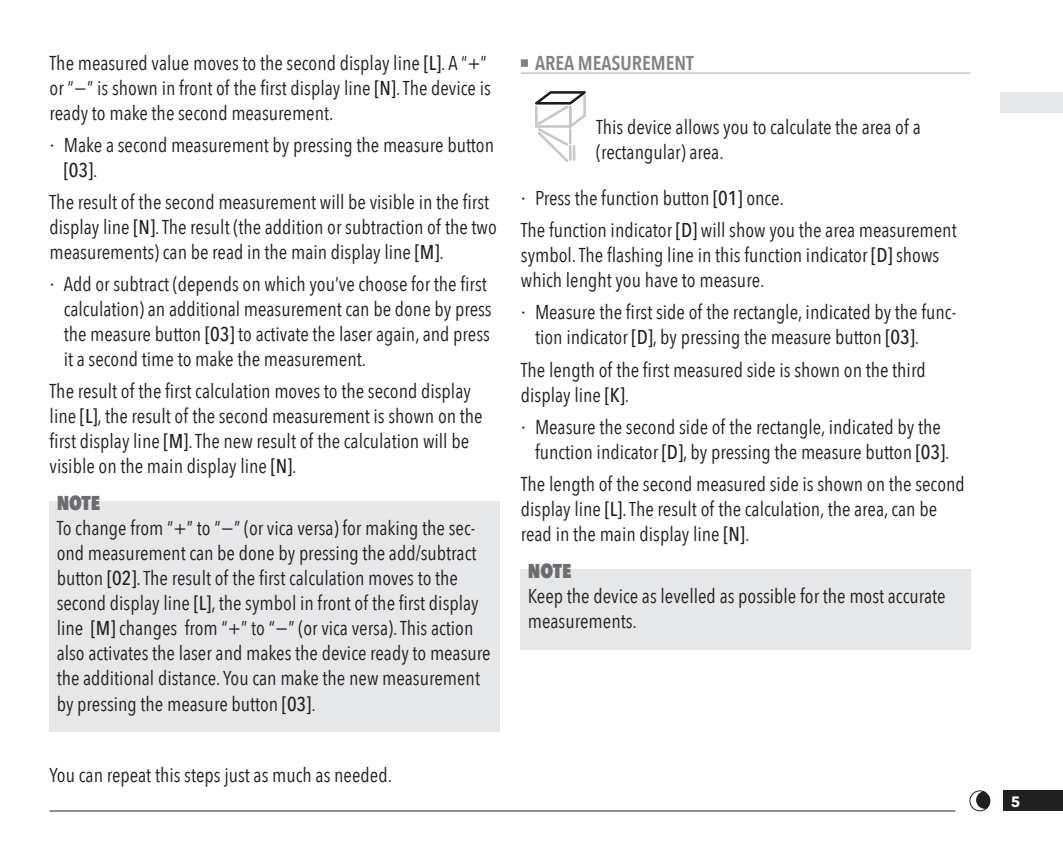
<style>
.page{position:relative;width:1063px;height:851px;background:#fff}
.page>*{position:absolute;margin:0;border:0;box-sizing:border-box;transform-origin:0 0}
.TEKST_-_NOTE_IMPORTA{font:20px/25px "Avenir Next Condensed";color:#231f20}
.TEKST{font:20px/25px "Avenir Next Condensed";color:#231f20}
.TITLE_-_NIV2{font:600 20px "Avenir Next Condensed";color:#808285}
.TITLE_-_NOTE_IMPORTA{font:800 20px "Avenir Next Condensed";color:#6c6d70}
.t1{font:700 15px "Avenir Next";color:#fff}
.s1{font-weight:500}
.s2{font-family:"Avenir Next"}
</style>
<div class="page">
<div style="left:1004px;top:790px;width:59px;height:20px;background:#231f20"></div>
<hr style="left:50px;top:810px;width:905px;height:1px;background:#231f20">
<div style="left:1001px;top:92px;width:62px;height:21px;background:#e6e7e9"></div>
<svg style="left:969px;top:790px;width:21px;height:21px"></svg>
<div style="left:50px;top:501px;width:450px;height:230px;background:#e6e7e9"></div>
<div style="left:521px;top:59px;width:7px;height:8px;background:#808285"></div>
<hr style="left:521px;top:72px;width:450px;height:2px;background:#bcbdc0">
<div style="left:521px;top:568px;width:450px;height:81px;background:#e6e7e9"></div>
<svg style="left:535px;top:91px;width:51px;height:71px"></svg>
<p class="TEKST" style="left:50px;top:49px;width:443px">The measured value moves to the second display line <span class="s1">[L]</span>. A “+” or “−” is shown in front of the first display line <span class="s1">[N]</span>. The device is ready to make the second measurement.</p>
<p class="TEKST_-_NOTE_IMPORTA" style="left:64px;top:131px;width:432px;text-indent:-14px"><span class="s2">·</span> Make a second measurement by pressing the measure button <span class="s1">[03]</span>.</p>
<p class="TEKST" style="left:50px;top:188px;width:449px">The result of the second measurement will be visible in the first display line <span class="s1">[N]</span>. The result (the addition or subtraction of the two measurements) can be read in the main display line <span class="s1">[M]</span>.</p>
<p class="TEKST_-_NOTE_IMPORTA" style="left:64px;top:270px;width:429px;text-indent:-14px"><span class="s2">·</span> Add or subtract (depends on which you’ve choose for the first calculation) an additional measurement can be done by press the measure button <span class="s1">[03]</span> to activate the laser again, and press it a second time to make the measurement.</p>
<p class="TEKST" style="left:50px;top:378px;width:435px">The result of the first calculation moves to the second display line <span class="s1">[L]</span>, the result of the second measurement is shown on the first display line <span class="s1">[M]</span>. The new result of the calculation will be visible on the main display line <span class="s1">[N]</span>.</p>
<p class="TITLE_-_NOTE_IMPORTA" style="left:57px;top:491px;width:45px">NOTE</p>
<p class="TEKST_-_NOTE_IMPORTA" style="left:57px;top:515px;width:436px">To change from “+” to “−” (or vica versa) for making the sec&shy;ond measurement can be done by pressing the add/subtract button <span class="s1">[02]</span>. The result of the first calculation moves to the second display line <span class="s1">[L]</span>, the symbol in front of the first display line <span class="s1">[M]</span> changes from “+” to “−” (or vica versa). This action also activates the laser and makes the device ready to measure the additional distance. You can make the new measurement by pressing the measure button <span class="s1">[03]</span>.</p>
<p class="TEKST" style="left:50px;top:761px;width:344px">You can repeat this steps just as much as needed.</p>
<p class="TITLE_-_NIV2" style="left:535px;top:45px;width:160px">AREA MEASUREMENT</p>
<p class="TEKST" style="left:596px;top:113px;width:326px">This device allows you to calculate the area of a (rectangular) area.</p>
<p class="TEKST_-_NOTE_IMPORTA" style="left:521px;top:185px;width:265px"><span class="s2">·</span> Press the function button <span class="s1">[01]</span> once.</p>
<p class="TEKST" style="left:521px;top:217px;width:437px">The function indicator <span class="s1">[D]</span> will show you the area measurement symbol. The flashing line in this function indicator <span class="s1">[D]</span> shows which lenght you have to measure.</p>
<p class="TEKST_-_NOTE_IMPORTA" style="left:535px;top:299px;width:423px;text-indent:-14px"><span class="s2">·</span> Measure the first side of the rectangle, indicated by the func&shy;tion indicator <span class="s1">[D]</span>, by pressing the measure button <span class="s1">[03]</span>.</p>
<p class="TEKST" style="left:521px;top:356px;width:406px">The length of the first measured side is shown on the third display line <span class="s1">[K]</span>.</p>
<p class="TEKST_-_NOTE_IMPORTA" style="left:535px;top:413px;width:416px;text-indent:-14px"><span class="s2">·</span> Measure the second side of the rectangle, indicated by the function indicator <span class="s1">[D]</span>, by pressing the measure button <span class="s1">[03]</span>.</p>
<p class="TEKST" style="left:521px;top:470px;width:445px">The length of the second measured side is shown on the second display line <span class="s1">[L]</span>. The result of the calculation, the area, can be read in the main display line <span class="s1">[N]</span>.</p>
<p class="TITLE_-_NOTE_IMPORTA" style="left:528px;top:558px;width:45px">NOTE</p>
<p class="TEKST_-_NOTE_IMPORTA" style="left:528px;top:582px;width:419px">Keep the device as levelled as possible for the most accurate measurements.</p>
<p class="t1" style="left:1011px;top:788px;width:11px">5</p>
</div>
